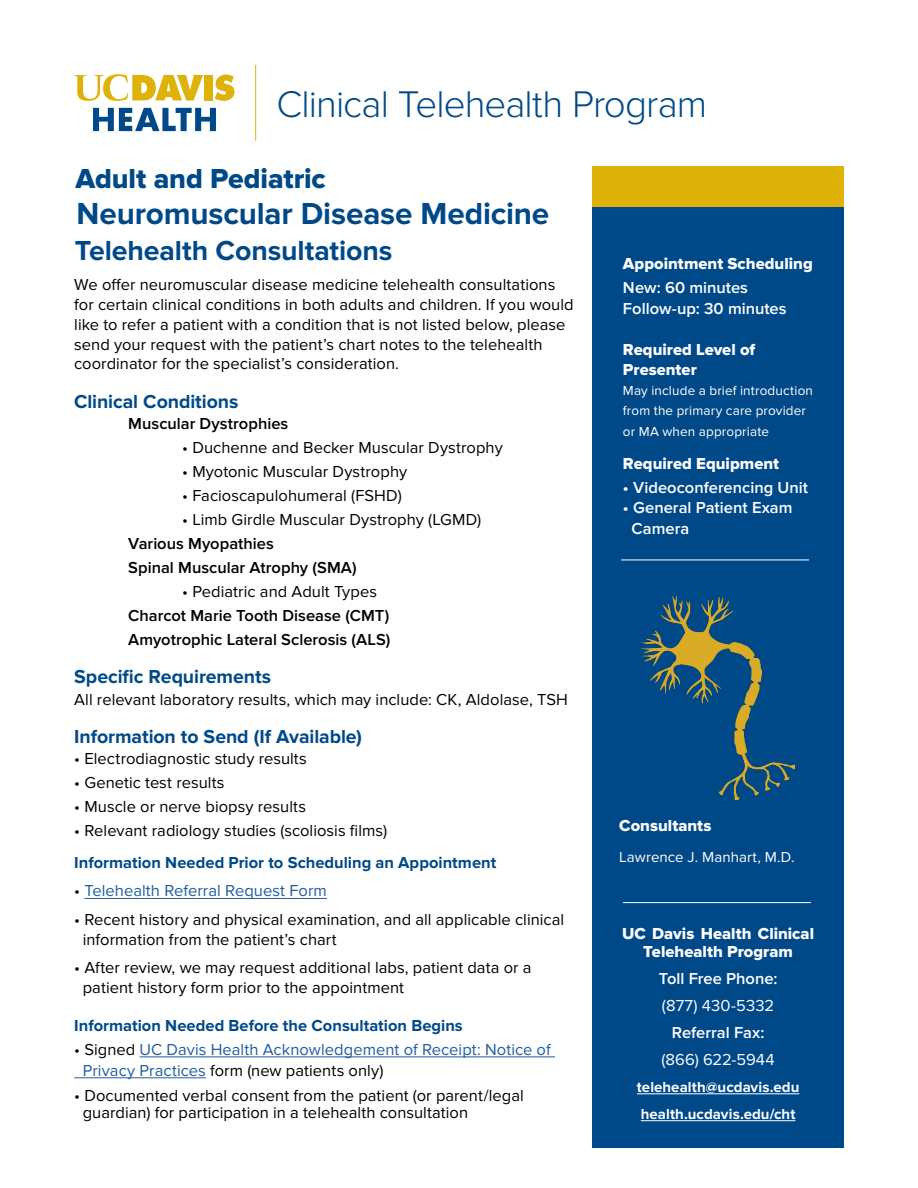
<style>
.page{position:relative;width:918px;height:1188px;background:#fff}
.page>*{position:absolute;margin:0;border:0;box-sizing:border-box;transform-origin:0 0}
.t1{font:300 38.55px "Proxima Nova";letter-spacing:-.025em;color:#004988}
.t2{font:700 31.5px "Proxima Nova";letter-spacing:-.005em;color:#004988}
.t3{font:700 28.5px "Proxima Nova";letter-spacing:-.005em;color:#004988}
.t4{font:28.5px "Proxima Nova Extrabld";letter-spacing:-.005em;color:#004988}
.t5{font:700 19.5px "Proxima Nova";letter-spacing:-.005em;color:#004988}
.t6{font:16.5px/19.8px "Proxima Nova";letter-spacing:.005em;color:#000}
.t7{font:600 16.5px/23.9px "Proxima Nova";color:#000}
.t8{font:16.5px/20.9px "Proxima Nova";letter-spacing:.005em;color:#215e9e}
.t9{font:16.5px/20.2px "Proxima Nova Extrabld";color:#fff}
.t10{font:600 16.5px/21px "Proxima Nova";color:#fff}
.t11{font:700 16.5px "Proxima Nova";color:#004988}
.t12{font:16.5px "Proxima Nova";letter-spacing:.005em;color:#fff}
.t13{font:700 15px/26.8px "Proxima Nova";letter-spacing:.005em;color:#fff}
.t14{font:15px "Proxima Nova";letter-spacing:.005em;color:#fff}
.t15{font:13.5px/20.2px "Proxima Nova";letter-spacing:.01em;color:#fff}
.s1{color:#000}
</style>
<div class="page">
<div style="left:592px;top:194px;width:252px;height:954px;background:#004988"></div>
<hr style="left:621px;top:560px;width:188px;height:1px;background:#fff">
<hr style="left:623px;top:902px;width:188px;height:1px;background:#fff">
<div style="left:592px;top:166px;width:252px;height:40px;background:#deb209"></div>
<hr style="left:637px;top:1094px;width:162px;height:1px;background:#fff">
<hr style="left:641px;top:1120px;width:154px;height:1px;background:#fff">
<hr style="left:84px;top:898px;width:243px;height:1px;background:#215e9e">
<hr style="left:140px;top:1057px;width:415px;height:1px;background:#215e9e">
<hr style="left:74px;top:1078px;width:132px;height:1px;background:#215e9e">
<hr style="left:255px;top:65px;width:1px;height:76px;background:#deb209">
<svg style="left:93px;top:108px;width:123px;height:23px"></svg>
<svg style="left:215px;top:75px;width:20px;height:26px"></svg>
<div style="left:204px;top:75px;width:9px;height:25px;background:#deb209"></div>
<svg style="left:74px;top:74px;width:129px;height:27px"></svg>
<img style="left:642px;top:596px;width:153px;height:203px">
<h1 class="t1" style="left:277px;top:82px;width:432px">Clinical Telehealth Program</h1>
<h3 class="t4" style="left:75px;top:163px;width:252px">Adult and Pediatric</h3>
<h2 class="t2" style="left:77px;top:196px;width:474px">Neuromuscular Disease Medicine</h2>
<h3 class="t3" style="left:75px;top:235px;width:319px">Telehealth Consultations</h3>
<p class="t6" style="left:74px;top:275px;width:501px">We offer neuromuscular disease medicine telehealth consultations for certain clinical conditions in both adults and children. If you would like to refer a patient with a condition that is not listed below, please send your request with the patient’s chart notes to the telehealth coordinator for the specialist’s consideration.</p>
<p class="t5" style="left:74px;top:390px;width:166px">Clinical Conditions</p>
<p class="t7" style="left:128px;top:413px;width:162px">Muscular Dystrophies</p>
<p class="t6" style="left:182px;top:438px;width:322px">• Duchenne and Becker Muscular Dystrophy</p>
<p class="t6" style="left:182px;top:462px;width:226px">• Myotonic Muscular Dystrophy</p>
<p class="t6" style="left:182px;top:486px;width:221px">• Facioscapulohumeral (FSHD)</p>
<p class="t6" style="left:182px;top:510px;width:301px">• Limb Girdle Muscular Dystrophy (LGMD)</p>
<p class="t7" style="left:128px;top:532px;width:230px">Various Myopathies<br>Spinal Muscular Atrophy (SMA)</p>
<p class="t6" style="left:182px;top:582px;width:196px">• Pediatric and Adult Types</p>
<p class="t7" style="left:128px;top:604px;width:264px">Charcot Marie Tooth Disease (CMT)<br>Amyotrophic Lateral Sclerosis (ALS)</p>
<p class="t5" style="left:74px;top:665px;width:198px">Specific Requirements</p>
<p class="t6" style="left:74px;top:690px;width:495px">All relevant laboratory results, which may include: CK, Aldolase, TSH</p>
<p class="t5" style="left:74px;top:725px;width:289px">Information to Send (If Available)</p>
<p class="t6" style="left:74px;top:750px;width:234px">• Electrodiagnostic study results</p>
<p class="t6" style="left:74px;top:774px;width:152px">• Genetic test results</p>
<p class="t6" style="left:74px;top:797px;width:233px">• Muscle or nerve biopsy results</p>
<p class="t6" style="left:74px;top:821px;width:314px">• Relevant radiology studies (scoliosis films)</p>
<p class="t11" style="left:74px;top:853px;width:424px">Information Needed Prior to Scheduling an Appointment</p>
<p class="t8" style="left:74px;top:881px;width:254px"><span class="s1">•</span> Telehealth Referral Request Form</p>
<p class="t6" style="left:83px;top:910px;width:483px;text-indent:-9px">• Recent history and physical examination, and all applicable clinical information from the patient’s chart</p>
<p class="t6" style="left:83px;top:959px;width:450px;text-indent:-9px">• After review, we may request additional labs, patient data or a patient history form prior to the appointment</p>
<p class="t11" style="left:74px;top:1016px;width:390px">Information Needed Before the Consultation Begins</p>
<p class="t8" style="left:83px;top:1039px;width:469px;text-indent:-9px"><span class="s1">• Signed</span> UC Davis Health Acknowledgement of Receipt: Notice of<br>Privacy Practices <span class="s1">form (new patients only)</span></p>
<p class="t6" style="left:83px;top:1088px;width:443px;line-height:16.5px;text-indent:-9px">• Documented verbal consent from the patient (or parent/legal guardian) for participation in a telehealth consultation</p>
<p class="t9" style="left:623px;top:254px;width:191px">Appointment Scheduling</p>
<p class="t10" style="left:623px;top:278px;width:165px">New: 60 minutes<br>Follow-up: 30 minutes</p>
<p class="t9" style="left:623px;top:340px;width:134px">Required Level of<br>Presenter</p>
<p class="t15" style="left:623px;top:381px;width:192px">May include a brief introduction from the primary care provider or MA when appropriate</p>
<p class="t9" style="left:623px;top:455px;width:158px">Required Equipment</p>
<p class="t10" style="left:623px;top:478px;width:187px">• Videoconferencing Unit</p>
<p class="t10" style="left:631px;top:498px;width:162px;line-height:20.2px;text-indent:-8px">• General Patient Exam<br>Camera</p>
<p class="t9" style="left:619px;top:816px;width:94px">Consultants</p>
<p class="t14" style="left:619px;top:848px;width:177px">Lawrence J. Manhart, M.D.</p>
<p class="t9" style="left:622px;top:926px;width:193px;line-height:18px;text-align:center">UC Davis Health Clinical<br>Telehealth Program</p>
<p class="t10" style="left:659px;top:969px;width:120px">Toll Free Phone:</p>
<p class="t12" style="left:662px;top:996px;width:114px">(877) 430-5332</p>
<p class="t10" style="left:672px;top:1023px;width:94px">Referral Fax:</p>
<p class="t12" style="left:661px;top:1050px;width:115px">(866) 622-5944</p>
<p class="t13" style="left:637px;top:1074px;width:164px">telehealth@ucdavis.edu health.ucdavis.edu/cht</p>
</div>
